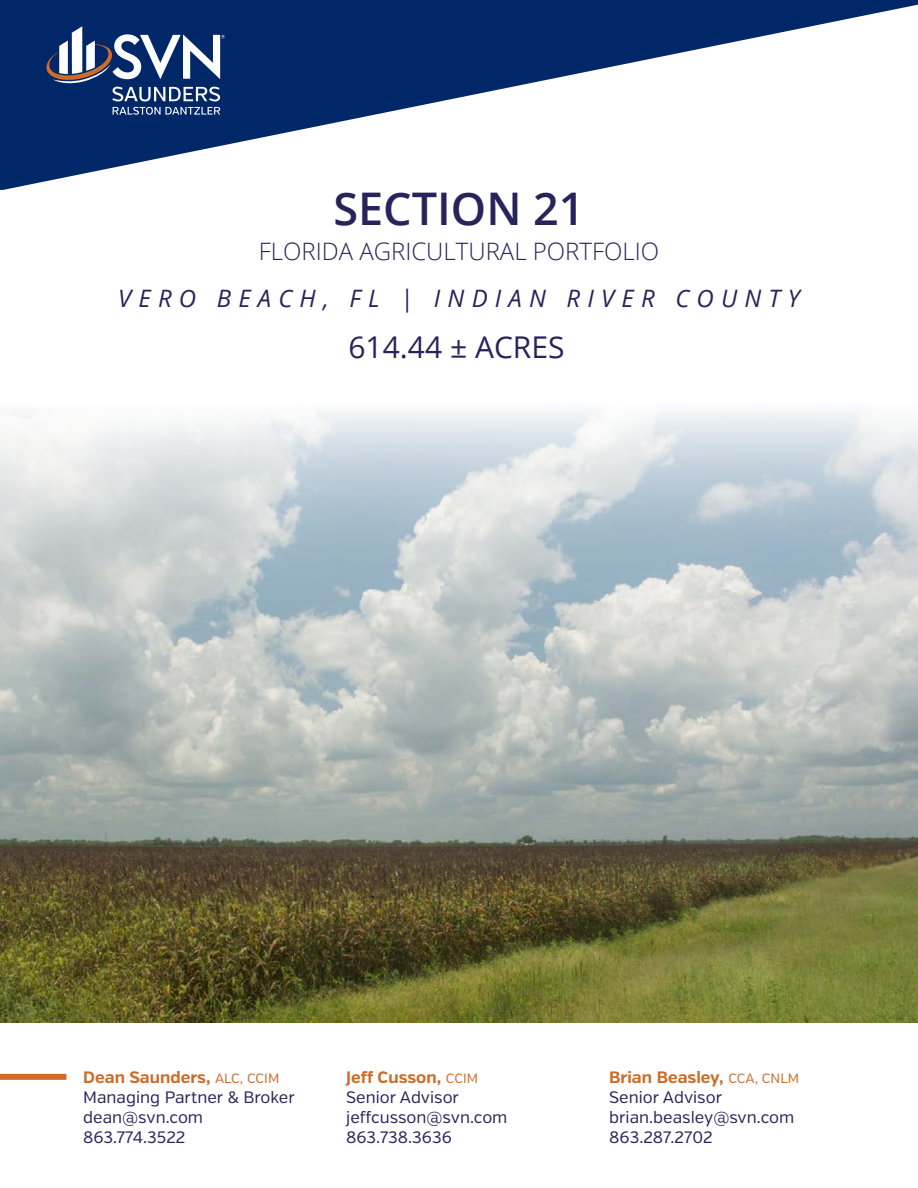
<style>
.page{position:relative;width:918px;height:1188px;background:#fff}
.page>*{position:absolute;margin:0;border:0;box-sizing:border-box;transform-origin:0 0}
.t1{font:600 45px "Open Sans";color:#27235b}
.t2{font:30px "Open Sans";color:#27235b}
.t3{font:italic 24px "Open Sans";letter-spacing:.3em;color:#27235b}
.t4{font:300 24px "Open Sans";color:#27235b}
.Body{font:16.5px/19.8px "Verb";color:#27235b}
.s1{font-weight:700;color:#cd6c27}
.s2{font-size:13.5px;color:#cd6c27}
</style>
<div class="page">
<svg style="left:0;top:0;width:918px;height:190px"></svg>
<div style="left:0;top:1074px;width:66px;height:6px;background:#cd6c27"></div>
<svg style="left:113px;top:107px;width:107px;height:8px"></svg>
<svg style="left:46px;top:26px;width:179px;height:75px"></svg>
<img style="left:0;top:410px;width:918px;height:613px">
<p class="t1" style="left:333px;top:178px;width:253px">SECTION 21</p>
<p class="t4" style="left:259px;top:235px;width:402px">FLORIDA AGRICULTURAL PORTFOLIO</p>
<p class="t3" style="left:118px;top:282px;width:683px">VERO BEACH, FL | INDIAN RIVER COUNTY</p>
<p class="t2" style="left:348px;top:326px;width:218px">614.44 ± ACRES</p>
<p class="Body" style="left:83px;top:1068px;width:213px"><span class="s1">Dean Saunders,</span> <span class="s2">ALC, CCIM<br></span>Managing Partner &amp; Broker dean@svn.com<br>863.774.3522</p>
<p class="Body" style="left:346px;top:1068px;width:163px"><span class="s1">Jeff Cusson,</span> <span class="s2">CCIM<br></span>Senior Advisor jeffcusson@svn.com<br>863.738.3636</p>
<p class="Body" style="left:609px;top:1068px;width:191px"><span class="s1">Brian Beasley,</span> <span class="s2">CCA, CNLM<br></span>Senior Advisor brian.beasley@svn.com<br>863.287.2702</p>
</div>
